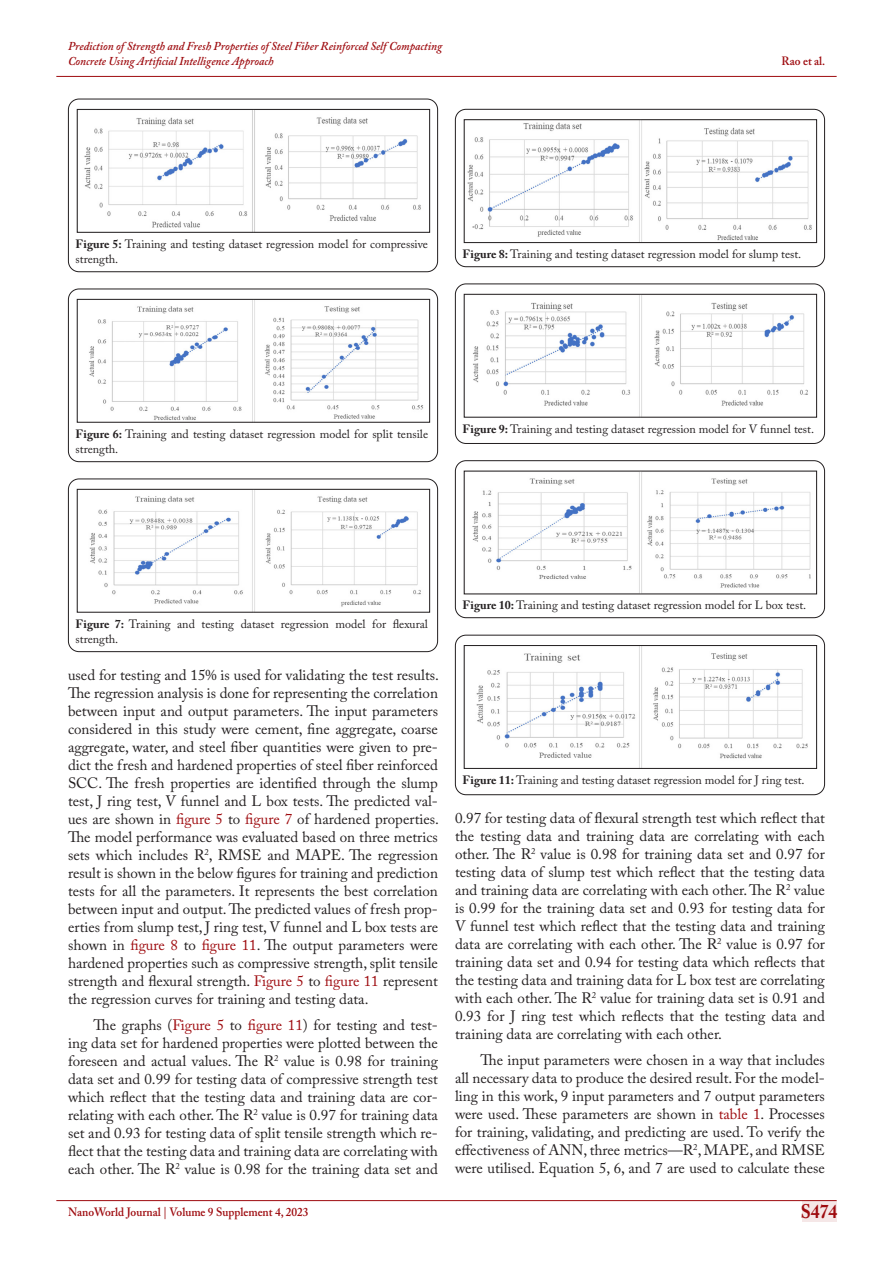
<style>
.page{position:relative;width:893px;height:1263px;background:#fff}
.page>*{position:absolute;margin:0;border:0;box-sizing:border-box;transform-origin:0 0}
.t1{font:700 19.5px "Adobe Caslon Pro";color:#9e0b0f;scale:.9 1}
.PARA-NEW{font:15px/18px "Adobe Caslon Pro";color:#231f20;text-align:justify}
.Figure_Caption{font:12px/15px "Adobe Caslon Pro";color:#231f20}
.t2{font:italic 600 12px/14.4px "Adobe Caslon Pro";color:#9e0b0f;scale:.95 1}
.t3{font:600 12px "Adobe Caslon Pro";color:#9e0b0f;scale:.95 1}
.s1{font-weight:700}
.s2{color:#9e0b0f}
</style>
<div class="page">
<div style="left:802px;top:1200px;width:34px;height:21px;background:#f5e7e7"></div>
<hr style="left:56px;top:1200px;width:781px;height:1px;background:#9e0b0f">
<hr style="left:56px;top:76px;width:781px;height:1px;background:#9e0b0f">
<div style="left:68px;top:99px;width:370px;height:173px;border:1px solid #231f20;border-radius:11px"></div>
<img style="left:84px;top:111px;width:337px;height:119px">
<div style="left:77px;top:109px;width:353px;height:123px;border:1px solid #231f20"></div>
<div style="left:68px;top:289px;width:370px;height:173px;border:1px solid #231f20;border-radius:11px"></div>
<img style="left:89px;top:301px;width:335px;height:119px">
<div style="left:77px;top:299px;width:353px;height:123px;border:1px solid #231f20"></div>
<div style="left:68px;top:479px;width:370px;height:173px;border:1px solid #231f20;border-radius:11px"></div>
<img style="left:89px;top:491px;width:332px;height:119px">
<div style="left:77px;top:489px;width:353px;height:123px;border:1px solid #231f20"></div>
<div style="left:455px;top:109px;width:370px;height:158px;border:1px solid #231f20;border-radius:11px"></div>
<img style="left:467px;top:122px;width:345px;height:119px">
<div style="left:464px;top:120px;width:353px;height:123px;border:1px solid #231f20"></div>
<div style="left:455px;top:284px;width:370px;height:160px;border:1px solid #231f20;border-radius:11px"></div>
<img style="left:473px;top:296px;width:335px;height:119px">
<div style="left:464px;top:294px;width:353px;height:123px;border:1px solid #231f20"></div>
<div style="left:455px;top:635px;width:370px;height:160px;border:1px solid #231f20;border-radius:11px"></div>
<img style="left:476px;top:647px;width:332px;height:119px">
<div style="left:464px;top:645px;width:353px;height:123px;border:1px solid #231f20"></div>
<div style="left:455px;top:460px;width:370px;height:158px;border:1px solid #231f20;border-radius:11px"></div>
<img style="left:472px;top:473px;width:339px;height:119px">
<p class="t2" style="left:68px;top:39px;width:396px">Prediction of Strength and Fresh Properties of Steel Fiber Reinforced Self Compacting<br>Concrete Using Artificial Intelligence Approach</p>
<p class="t3" style="left:781px;top:54px;width:48px">Rao et al.</p>
<p class="Figure_Caption" style="left:76px;top:236px;width:354px"><span class="s1">Figure 5:</span> Training and testing dataset regression model for compressive strength.</p>
<p class="Figure_Caption" style="left:463px;top:246px;width:340px"><span class="s1">Figure 8:</span> Training and testing dataset regression model for slump test.</p>
<p class="Figure_Caption" style="left:76px;top:426px;width:354px"><span class="s1">Figure 6:</span> Training and testing dataset regression model for split tensile strength.</p>
<p class="Figure_Caption" style="left:463px;top:421px;width:353px"><span class="s1">Figure 9:</span> Training and testing dataset regression model for V funnel test.</p>
<p class="Figure_Caption" style="left:76px;top:616px;width:354px"><span class="s1">Figure 7:</span> Training and testing dataset regression model for flexural strength.</p>
<p class="PARA-NEW" style="left:68px;top:665px;width:372px">used for testing and 15% is used for validating the test results.<br>The regression analysis is done for representing the correlation between input and output parameters. The input parameters considered in this study were cement, fine aggregate, coarse aggregate, water, and steel fiber quantities were given to pre&shy;dict the fresh and hardened properties of steel fiber reinforced SCC. The fresh properties are identified through the slump test, J ring test, V funnel and L box tests. The predicted val&shy;ues are shown in <span class="s2">figure 5</span> to <span class="s2">figure 7</span> of hardened properties.<br>The model performance was evaluated based on three metrics sets which includes R<sup>2</sup>, RMSE and MAPE. The regression result is shown in the below figures for training and prediction tests for all the parameters. It represents the best correlation between input and output. The predicted values of fresh prop&shy;erties from slump test, J ring test, V funnel and L box tests are shown in <span class="s2">figure 8</span> to <span class="s2">figure 11</span>. The output parameters were hardened properties such as compressive strength, split tensile strength and flexural strength. <span class="s2">Figure 5</span> to <span class="s2">figure 11</span> represent the regression curves for training and testing data.</p>
<p class="PARA-NEW" style="left:68px;top:1016px;width:371px;text-indent:26px">The graphs (<span class="s2">Figure 5</span> to <span class="s2">figure 11</span>) for testing and test&shy;ing data set for hardened properties were plotted between the foreseen and actual values. The R<sup>2</sup> value is 0.98 for training data set and 0.99 for testing data of compressive strength test which reflect that the testing data and training data are cor&shy;relating with each other. The R<sup>2</sup> value is 0.97 for training data set and 0.93 for testing data of split tensile strength which re&shy;flect that the testing data and training data are correlating with each other. The R<sup>2</sup> value is 0.98 for the training data set and</p>
<p class="Figure_Caption" style="left:463px;top:598px;width:345px"><span class="s1">Figure 10:</span> Training and testing dataset regression model for L box test.</p>
<p class="Figure_Caption" style="left:463px;top:772px;width:344px"><span class="s1">Figure 11:</span> Training and testing dataset regression model for J ring test.</p>
<p class="PARA-NEW" style="left:455px;top:808px;width:371px">0.97 for testing data of flexural strength test which reflect that the testing data and training data are correlating with each other. The R<sup>2</sup> value is 0.98 for training data set and 0.97 for testing data of slump test which reflect that the testing data and training data are correlating with each other. The R<sup>2</sup> value is 0.99 for the training data set and 0.93 for testing data for V funnel test which reflect that the testing data and training data are correlating with each other. The R<sup>2</sup> value is 0.97 for training data set and 0.94 for testing data which reflects that the testing data and training data for L box test are correlating with each other. The R<sup>2</sup> value for training data set is 0.91 and 0.93 for J ring test which reflects that the testing data and training data are correlating with each other.</p>
<p class="PARA-NEW" style="left:455px;top:1051px;width:371px;text-indent:26px">The input parameters were chosen in a way that includes all necessary data to produce the desired result. For the model&shy;ling in this work, 9 input parameters and 7 output parameters were used. These parameters are shown in <span class="s2">table 1</span>. Processes for training, validating, and predicting are used. To verify the effectiveness of ANN, three metrics—R<sup>2</sup>, MAPE, and RMSE were utilised. Equation 5, 6, and 7 are used to calculate these</p>
<p class="t3" style="left:68px;top:1204px;width:255px">NanoWorld Journal | Volume 9 Supplement 4, 2023</p>
<h1 class="t1" style="left:801px;top:1200px;width:42px">S474</h1>
</div>
